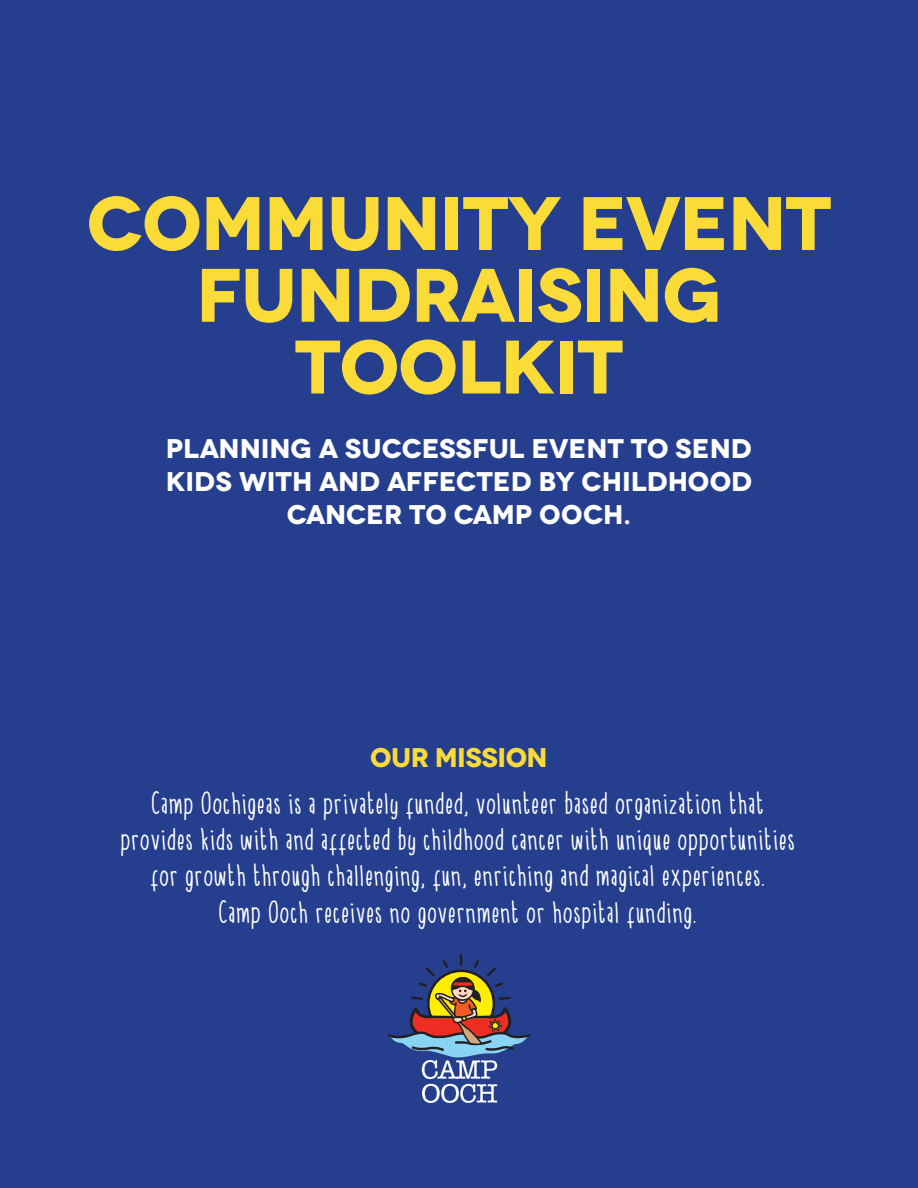
<style>
.page{position:relative;width:918px;height:1188px;background:#253f8e}
.page>*{position:absolute;margin:0;border:0;box-sizing:border-box;transform-origin:0 0}
.t1{font:700 75.6px/71.7px "Novecentowide";letter-spacing:-.02em;color:#fbdb38;text-align:center}
.t2{font:30.45px/36.2px "A Dayin September";letter-spacing:.07em;color:#fff;text-align:center}
.t3{font:700 27px "Novecentowide";color:#fff}
.t4{font:700 27px "Novecentowide";letter-spacing:-.02em;color:#fbdb38}
</style>
<div class="page">
<svg style="left:388px;top:954px;width:142px;height:149px"></svg>
<p class="t1" style="left:86px;top:188px;width:747px">COMMUNITY EVENT<br>FUNDRAISING<br>TOOLKIT</p>
<p class="t3" style="left:166px;top:432px;width:588px">PLANNING A SUCCESSFUL EVENT TO SEND</p>
<p class="t3" style="left:166px;top:465px;width:588px">KIDS WITH AND AFFECTED BY CHILDHOOD</p>
<p class="t3" style="left:287px;top:498px;width:346px">CANCER TO CAMP OOCH.</p>
<p class="t4" style="left:370px;top:741px;width:179px">OUR MISSION</p>
<p class="t2" style="left:121px;top:787px;width:674px">Camp Oochigeas is a privately funded, volunteer based organization that provides kids with and affected by childhood cancer with unique opportunities for growth through challenging, fun, enriching and magical experiences.<br>Camp Ooch receives no government or hospital funding.</p>
</div>
